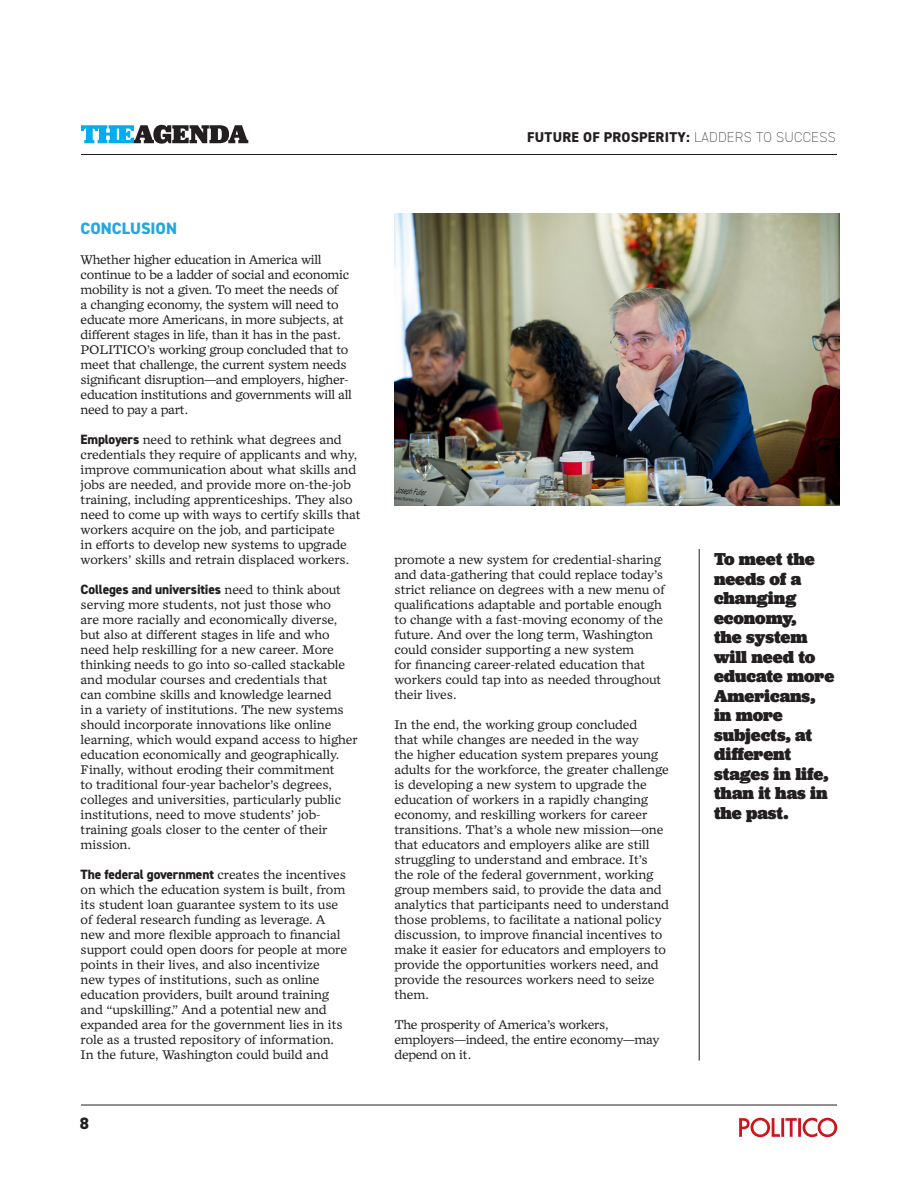
<style>
.page{position:relative;width:918px;height:1188px;background:#fff}
.page>*{position:absolute;margin:0;border:0;box-sizing:border-box;transform-origin:0 0}
.Pullquotes-working_g{font:900 18px/19.5px "Jubilat";letter-spacing:-.005em;color:#231f20}
.Subheads_-_working_g{font:800 16.5px "DIN2014";color:#24a6df}
.Policy_takeaway_-_wo{font:800 16.5px "DIN2014";color:#231f20}
.t1{font:800 14.25px "DIN2014";letter-spacing:.02em;color:#231f20}
.working_group_text{font:800 13.5px "DIN2014";letter-spacing:-.01em;color:#231f20}
.working_group_text-2{font:12px/15px "Zocalo Text One";letter-spacing:-.01em;color:#231f20}
.s1{font-family:"DIN2014";font-weight:800;font-size:13.5px}
.s2{font-family:"Zocalo Text One";font-weight:400;font-size:12px}
.s3{font-weight:200}
</style>
<div class="page">
<hr style="left:81px;top:154px;width:756px;height:1px;background:#231f20">
<svg style="left:81px;top:125px;width:167px;height:19px"></svg>
<hr style="left:81px;top:1105px;width:756px;height:1px;background:#231f20">
<svg style="left:739px;top:1118px;width:98px;height:19px"></svg>
<hr style="left:699px;top:549px;width:1px;height:511px;background:#231f20">
<img style="left:394px;top:213px;width:446px;height:293px">
<p class="Subheads_-_working_g" style="left:81px;top:217px;width:98px">CONCLUSION</p>
<p class="working_group_text-2" style="left:81px;top:252px;width:273px">Whether higher education in America will continue to be a ladder of social and economic mobility is not a given. To meet the needs of<br>a changing economy, the system will need to educate more Americans, in more subjects, at different stages in life, than it has in the past.<br>POLITICO’s working group concluded that to meet that challenge, the current system needs significant disruption—and employers, higher&shy;education institutions and governments will all need to pay a part.</p>
<p class="working_group_text-2" style="left:81px;top:432px;width:282px"><span class="s1">Employers</span> need to rethink what degrees and credentials they require of applicants and why, improve communication about what skills and jobs are needed, and provide more on-the-job training, including apprenticeships. They also need to come up with ways to certify skills that workers acquire on the job, and participate<br>in efforts to develop new systems to upgrade workers’ skills and retrain displaced workers.</p>
<p class="working_group_text" style="left:81px;top:580px;width:262px">Colleges and universities <span class="s2">need to think about</span></p>
<p class="working_group_text-2" style="left:81px;top:597px;width:279px">serving more students, not just those who<br>are more racially and economically diverse, but also at different stages in life and who need help reskilling for a new career. More thinking needs to go into so-called stackable and modular courses and credentials that<br>can combine skills and knowledge learned<br>in a variety of institutions. The new systems should incorporate innovations like online learning, which would expand access to higher education economically and geographically.<br>Finally, without eroding their commitment<br>to traditional four-year bachelor’s degrees, colleges and universities, particularly public institutions, need to move students’ job&shy;training goals closer to the center of their mission.</p>
<p class="working_group_text" style="left:81px;top:865px;width:267px">The federal government <span class="s2">creates the incentives</span></p>
<p class="working_group_text-2" style="left:81px;top:882px;width:268px">on which the education system is built, from its student loan guarantee system to its use of federal research funding as leverage. A new and more flexible approach to financial support could open doors for people at more points in their lives, and also incentivize<br>new types of institutions, such as online education providers, built around training and “upskilling.” And a potential new and expanded area for the government lies in its role as a trusted repository of information.<br>In the future, Washington could build and</p>
<p class="Policy_takeaway_-_wo" style="left:80px;top:1112px;width:11px">8</p>
<p class="t1" style="left:527px;top:128px;width:310px">FUTURE OF PROSPERITY: <span class="s3">LADDERS TO SUCCESS</span></p>
<p class="working_group_text-2" style="left:395px;top:552px;width:272px">promote a new system for credential-sharing and data-gathering that could replace today’s strict reliance on degrees with a new menu of qualifications adaptable and portable enough to change with a fast-moving economy of the future. And over the long term, Washington could consider supporting a new system<br>for financing career-related education that workers could tap into as needed throughout their lives.</p>
<p class="working_group_text-2" style="left:395px;top:717px;width:276px">In the end, the working group concluded<br>that while changes are needed in the way<br>the higher education system prepares young adults for the workforce, the greater challenge is developing a new system to upgrade the education of workers in a rapidly changing economy, and reskilling workers for career transitions. That’s a whole new mission—one that educators and employers alike are still struggling to understand and embrace. It’s the role of the federal government, working group members said, to provide the data and analytics that participants need to understand those problems, to facilitate a national policy discussion, to improve financial incentives to make it easier for educators and employers to provide the opportunities workers need, and provide the resources workers need to seize them.</p>
<p class="working_group_text-2" style="left:395px;top:1017px;width:267px">The prosperity of America’s workers, employers—indeed, the entire economy—may depend on it.</p>
<p class="Pullquotes-working_g" style="left:714px;top:549px;width:122px">To meet the needs of a changing economy,<br>the system will need to educate more<br>Americans, in more subjects, at different stages in life, than it has in the past.</p>
</div>
